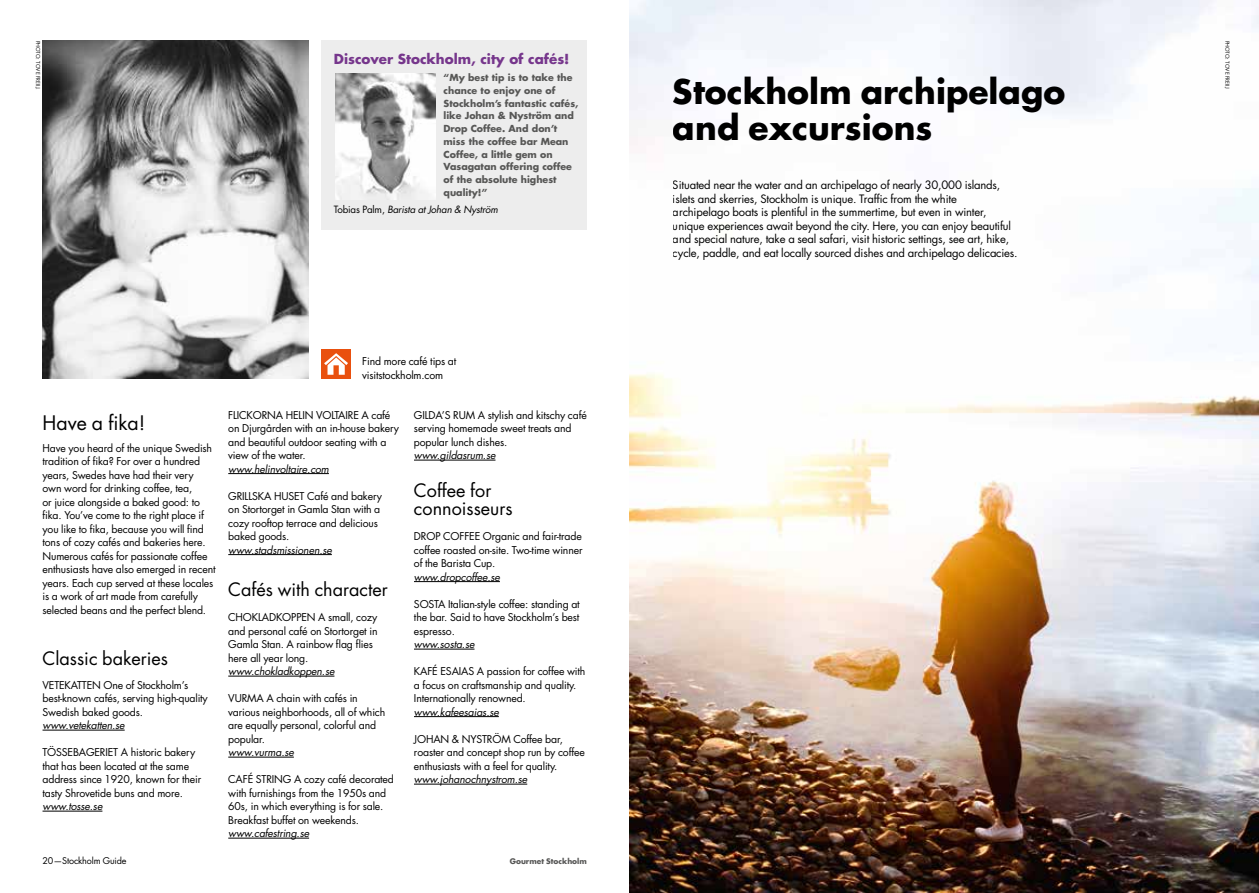
<style>
.page{position:relative;width:1259px;height:893px;background:#fff}
.page>*{position:absolute;margin:0;border:0;box-sizing:border-box;transform-origin:0 0}
.t1{font:700 33px/36px "Futura Std";color:#000}
.t2{font:19.5px "Futura Std";color:#000}
.t3{font:18px/18px "Futura Std";color:#000}
.t4{font:700 13.5px "Futura Std";color:#76368c}
.t5{font:11.25px/13.5px "Futura Std";letter-spacing:-.015em;color:#000}
.t6{font:10.5px/13.5px "Futura Std";letter-spacing:-.015em;color:#000}
.t7{font:italic 10.5px "Futura Std";letter-spacing:-.015em;color:#000}
.t8{font:italic 9.75px "Futura Std";letter-spacing:-.015em;color:#000}
.t9{font:700 9.45px/12.8px "Futura Std";color:#575756}
.t10{font:9px "Futura Std";letter-spacing:-.015em;color:#000}
.t11{font:700 7.5px "Futura Std";color:#575756}
.t12{font:5.25px "Futura Std";color:#000}
.s1{font-style:normal}
</style>
<div class="page">
<img style="left:629px;top:0;width:630px;height:893px">
<img style="left:43px;top:41px;width:265px;height:337px">
<div style="left:321px;top:40px;width:266px;height:190px;background:#ededed"></div>
<img style="left:336px;top:73px;width:99px;height:126px">
<hr style="left:43px;top:730px;width:82px;height:1px;background:#000">
<hr style="left:43px;top:811px;width:59px;height:1px;background:#000">
<hr style="left:228px;top:473px;width:101px;height:1px;background:#000">
<hr style="left:228px;top:554px;width:104px;height:1px;background:#000">
<hr style="left:228px;top:676px;width:106px;height:1px;background:#000">
<hr style="left:228px;top:757px;width:66px;height:1px;background:#000">
<hr style="left:228px;top:838px;width:81px;height:1px;background:#000">
<hr style="left:414px;top:460px;width:81px;height:1px;background:#000">
<hr style="left:414px;top:581px;width:86px;height:1px;background:#000">
<hr style="left:414px;top:649px;width:60px;height:1px;background:#000">
<hr style="left:414px;top:716px;width:85px;height:1px;background:#000">
<hr style="left:414px;top:784px;width:113px;height:1px;background:#000">
<div style="left:321px;top:349px;width:30px;height:30px;background:#e9500e"></div>
<svg style="left:324px;top:353px;width:24px;height:22px"></svg>
<p class="t12" style="left:41px;top:41px;width:51px;rotate:90deg">PHOTO: TOVE FREIIJ.</p>
<p class="t4" style="left:334px;top:50px;width:237px">Discover Stockholm, city of cafés!</p>
<p class="t9" style="left:443px;top:71px;width:136px">“My best tip is to take the chance to enjoy one of<br>Stockholm’s fantastic cafés, like Johan &amp; Nyström and<br>Drop Coffee. And don’t miss the coffee bar Mean<br>Coffee, a little gem on<br>Vasagatan offering coffee of the absolute highest quality!”</p>
<p class="t8" style="left:334px;top:203px;width:166px"><span class="s1">Tobias Palm,</span> Barista at Johan &amp; Nyström</p>
<h2 class="t2" style="left:43px;top:410px;width:104px">Have a fika!</h2>
<p class="t6" style="left:43px;top:441px;width:175px">Have you heard of the unique Swedish tradition of fika? For over a hundred years, Swedes have had their very<br>own word for drinking coffee, tea,<br>or juice alongside a baked good: to fika. You’ve come to the right place if you like to fika, because you will find tons of cozy cafés and bakeries here.<br>Numerous cafés for passionate coffee enthusiasts have also emerged in recent years. Each cup served at these locales is a work of art made from carefully selected beans and the perfect blend.</p>
<h3 class="t3" style="left:43px;top:649px;width:127px">Classic bakeries</h3>
<p class="t6" style="left:43px;top:678px;width:167px">VETEKATTEN One of Stockholm’s best-known cafés, serving high-quality<br>Swedish baked goods.</p>
<p class="t7" style="left:43px;top:718px;width:84px">www.vetekatten.se</p>
<p class="t6" style="left:43px;top:746px;width:160px">TÖSSEBAGERIET A historic bakery that has been located at the same address since 1920, known for their tasty Shrovetide buns and more.</p>
<p class="t7" style="left:43px;top:799px;width:61px">www.tosse.se</p>
<p class="t10" style="left:43px;top:855px;width:86px">20—Stockholm Guide</p>
<p class="t6" style="left:362px;top:355px;width:96px">Find more café tips at visitstockholm.com</p>
<p class="t6" style="left:228px;top:408px;width:172px">FLICKORNA HELIN VOLTAIRE A café on Djurgården with an in-house bakery and beautiful outdoor seating with a view of the water.</p>
<p class="t7" style="left:228px;top:462px;width:102px">www.helinvoltaire.com</p>
<p class="t6" style="left:228px;top:489px;width:155px">GRILLSKA HUSET Café and bakery on Stortorget in Gamla Stan with a cozy rooftop terrace and delicious baked goods.</p>
<p class="t7" style="left:228px;top:543px;width:105px">www.stadsmissionen.se</p>
<h3 class="t3" style="left:228px;top:580px;width:161px">Cafés with character</h3>
<p class="t6" style="left:228px;top:611px;width:151px">CHOKLADKOPPEN A small, cozy and personal café on Stortorget in<br>Gamla Stan. A rainbow flag flies here all year long.</p>
<p class="t7" style="left:228px;top:664px;width:108px">www.chokladkoppen.se</p>
<p class="t6" style="left:228px;top:692px;width:159px">VURMA A chain with cafés in various neighborhoods, all of which are equally personal, colorful and popular.</p>
<p class="t7" style="left:228px;top:745px;width:67px">www.vurma.se</p>
<p class="t6" style="left:228px;top:773px;width:167px">CAFÉ STRING A cozy café decorated with furnishings from the 1950s and 60s, in which everything is for sale.<br>Breakfast buffet on weekends.</p>
<p class="t7" style="left:228px;top:826px;width:82px">www.cafestring.se</p>
<p class="t6" style="left:414px;top:408px;width:174px">GILDA’S RUM A stylish and kitschy café serving homemade sweet treats and popular lunch dishes.</p>
<p class="t7" style="left:414px;top:448px;width:83px">www.gildasrum.se</p>
<h3 class="t3" style="left:414px;top:481px;width:100px">Coffee for connoisseurs</h3>
<p class="t6" style="left:414px;top:530px;width:170px;text-align:justify">DROP COFFEE Organic and fair-trade coffee roasted on-site. Two-time winner of the Barista Cup.</p>
<p class="t7" style="left:414px;top:570px;width:87px">www.dropcoffee.se</p>
<p class="t6" style="left:414px;top:597px;width:167px;text-align:justify">SOSTA Italian-style coffee: standing at the bar. Said to have Stockholm’s best espresso.</p>
<p class="t7" style="left:414px;top:637px;width:62px">www.sosta.se</p>
<p class="t6" style="left:414px;top:665px;width:173px">KAFÉ ESAIAS A passion for coffee with a focus on craftsmanship and quality.<br>Internationally renowned.</p>
<p class="t7" style="left:414px;top:705px;width:86px">www.kafeesaias.se</p>
<p class="t6" style="left:414px;top:732px;width:172px">JOHAN &amp; NYSTRÖM Coffee bar, roaster and concept shop run by coffee enthusiasts with a feel for quality.</p>
<p class="t7" style="left:414px;top:772px;width:115px">www.johanochnystrom.se</p>
<p class="t11" style="left:510px;top:856px;width:79px">Gourmet Stockholm</p>
<h1 class="t1" style="left:673px;top:74px;width:394px">Stockholm archipelago and excursions</h1>
<p class="t5" style="left:673px;top:178px;width:346px">Situated near the water and an archipelago of nearly 30,000 islands, islets and skerries, Stockholm is unique. Traffic from the white<br>archipelago boats is plentiful in the summertime, but even in winter, unique experiences await beyond the city. Here, you can enjoy beautiful and special nature, take a seal safari, visit historic settings, see art, hike, cycle, paddle, and eat locally sourced dishes and archipelago delicacies.</p>
<p class="t12" style="left:1230px;top:41px;width:50px;rotate:90deg">PHOTO: TOVE FREIIJ</p>
</div>
